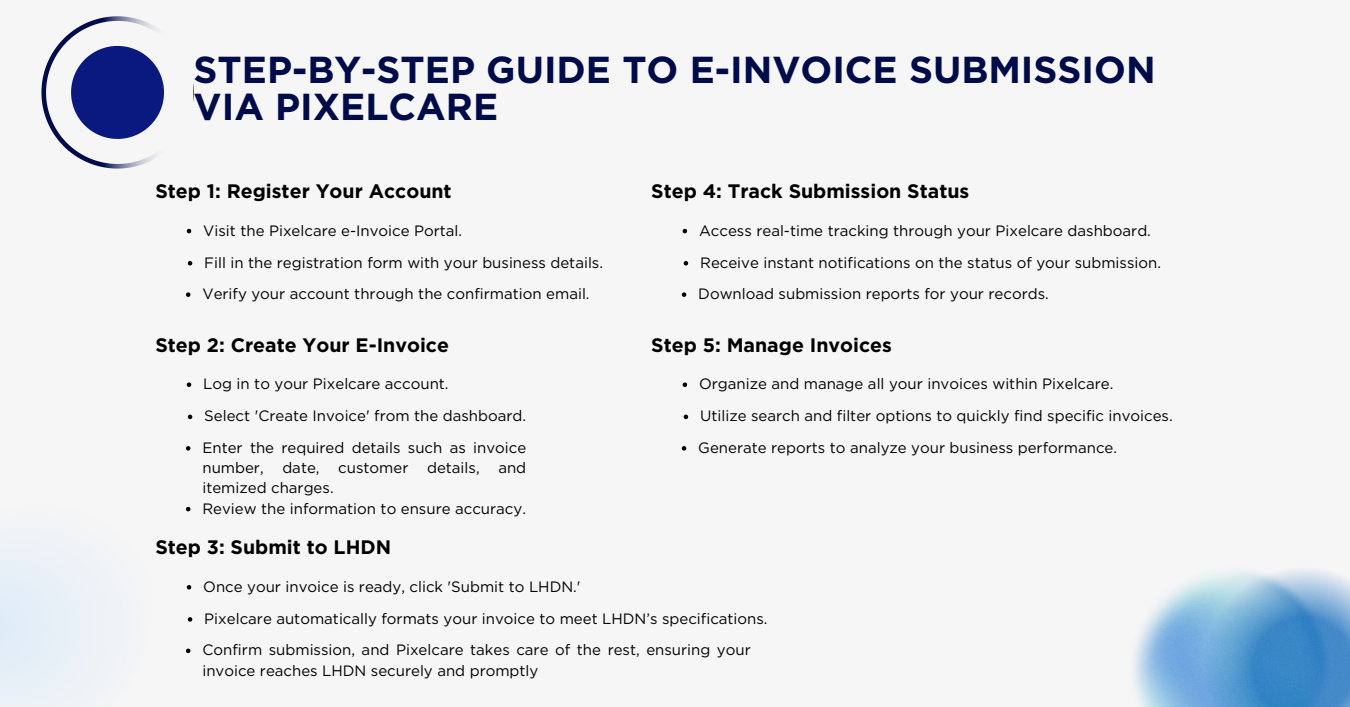
<style>
.page{position:relative;width:1350px;height:707px;background:#fff}
.page>*{position:absolute;margin:0;border:0;box-sizing:border-box;transform-origin:0 0}
.t1{font:700 37.5px/37.2px "Gotham";color:#000b49}
.t2{font:700 19.5px "Gotham";color:#000}
.t3{font:15px/20.2px "Gotham";color:#000;text-align:justify}
</style>
<div class="page">
<div style="left:0;top:0;width:1350px;height:706px;background:#f6f6f6"></div>
<div style="left:0;top:552px;width:90px;height:149px;background:#e8f0f7"></div>
<svg style="left:41px;top:16px;width:123px;height:152px"></svg>
<svg style="left:187px;top:229px;width:4px;height:4px"></svg>
<svg style="left:188px;top:261px;width:4px;height:4px"></svg>
<svg style="left:186px;top:292px;width:4px;height:5px"></svg>
<svg style="left:187px;top:382px;width:4px;height:5px"></svg>
<svg style="left:188px;top:414px;width:4px;height:5px"></svg>
<svg style="left:186px;top:446px;width:4px;height:4px"></svg>
<svg style="left:186px;top:507px;width:4px;height:4px"></svg>
<svg style="left:187px;top:585px;width:4px;height:4px"></svg>
<svg style="left:188px;top:617px;width:4px;height:4px"></svg>
<svg style="left:186px;top:648px;width:4px;height:5px"></svg>
<svg style="left:683px;top:229px;width:4px;height:4px"></svg>
<svg style="left:684px;top:261px;width:4px;height:4px"></svg>
<svg style="left:682px;top:292px;width:4px;height:5px"></svg>
<svg style="left:683px;top:382px;width:4px;height:5px"></svg>
<svg style="left:684px;top:414px;width:4px;height:5px"></svg>
<svg style="left:682px;top:446px;width:4px;height:4px"></svg>
<img style="left:1133px;top:569px;width:217px;height:137px">
<p class="t1" style="left:194px;top:50px;width:964px">STEP-BY-STEP GUIDE TO E-INVOICE SUBMISSION<br>VIA PIXELCARE</p>
<p class="t2" style="left:155px;top:179px;width:298px">Step 1: Register Your Account</p>
<p class="t3" style="left:203px;top:220px;width:260px">Visit the Pixelcare e-Invoice Portal.</p>
<h1 class="t3" style="left:204px;top:252px;width:400px">Fill in the registration form with your business details.</h1>
<h2 class="t3" style="left:202px;top:283px;width:389px">Verify your account through the confirmation email.</h2>
<p class="t2" style="left:155px;top:333px;width:295px">Step 2: Create Your E-Invoice</p>
<p class="t3" style="left:203px;top:373px;width:247px">Log in to your Pixelcare account.</p>
<p class="t3" style="left:204px;top:406px;width:323px">Select 'Create Invoice' from the dashboard.</p>
<h2 class="t3" style="left:202px;top:437px;width:325px">Enter the required details such as invoice number, date, customer details, and itemized charges.</h2>
<p class="t3" style="left:202px;top:498px;width:325px">Review the information to ensure accuracy.</p>
<p class="t2" style="left:155px;top:535px;width:237px">Step 3: Submit to LHDN</p>
<p class="t3" style="left:203px;top:576px;width:379px">Once your invoice is ready, click 'Submit to LHDN.'</p>
<p class="t3" style="left:204px;top:608px;width:565px">Pixelcare automatically formats your invoice to meet LHDN’s specifications.</p>
<h2 class="t3" style="left:202px;top:639px;width:550px">Confirm submission, and Pixelcare takes care of the rest, ensuring your invoice reaches LHDN securely and promptly</h2>
<p class="t2" style="left:651px;top:179px;width:320px">Step 4: Track Submission Status</p>
<p class="t3" style="left:699px;top:220px;width:453px">Access real-time tracking through your Pixelcare dashboard.</p>
<p class="t3" style="left:700px;top:252px;width:462px">Receive instant notifications on the status of your submission.</p>
<h2 class="t3" style="left:698px;top:283px;width:352px">Download submission reports for your records.</h2>
<p class="t2" style="left:651px;top:333px;width:242px">Step 5: Manage Invoices</p>
<p class="t3" style="left:699px;top:373px;width:416px">Organize and manage all your invoices within Pixelcare.</p>
<p class="t3" style="left:700px;top:406px;width:474px">Utilize search and filter options to quickly find specific invoices.</p>
<h2 class="t3" style="left:698px;top:437px;width:420px">Generate reports to analyze your business performance.</h2>
</div>
